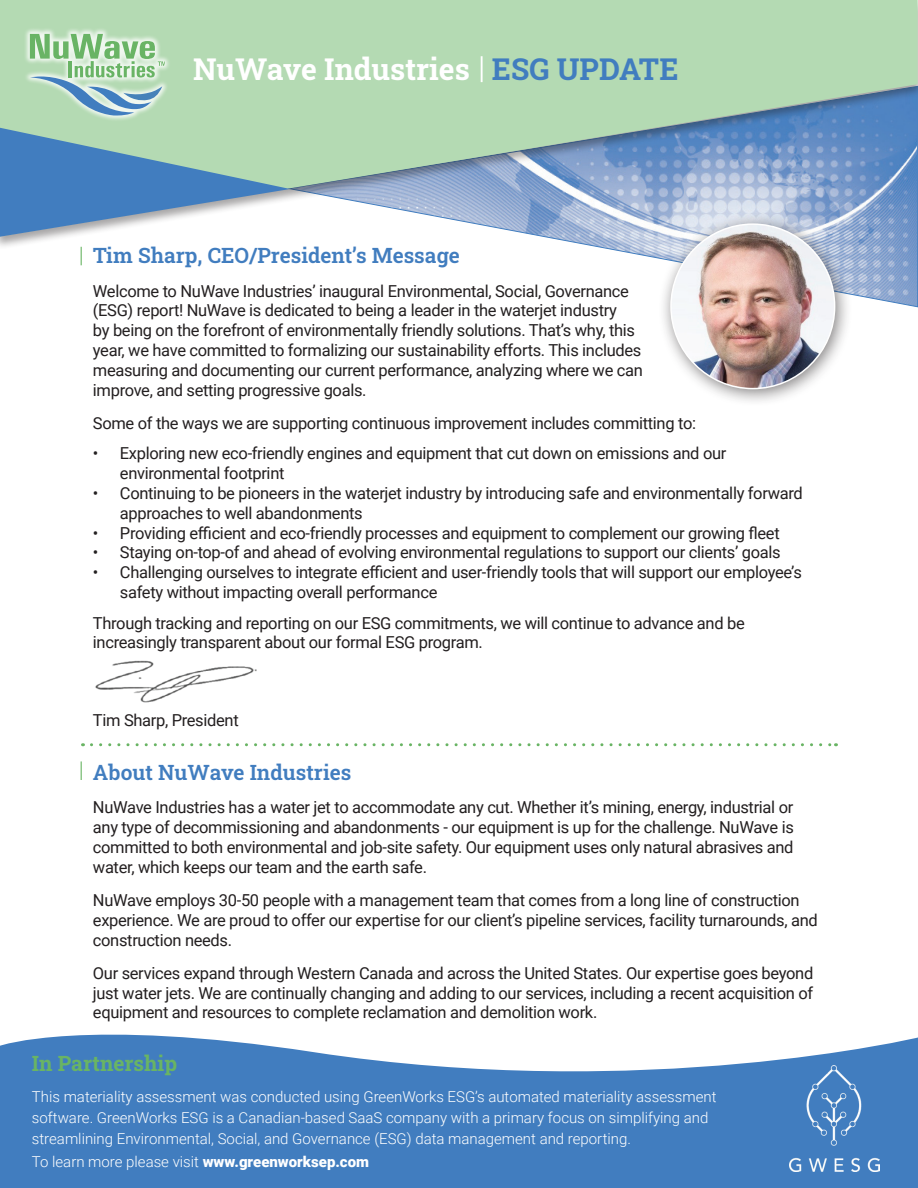
<style>
.page{position:relative;width:918px;height:1188px;background:#fff}
.page>*{position:absolute;margin:0;border:0;box-sizing:border-box;transform-origin:0 0}
.t1{font:700 30px "Roboto Slab";color:#fff}
.t2{font:600 21px "Roboto Slab";color:#417dbf}
.t3{font:700 21px "Roboto Slab";color:#69b464}
.t4{font:16.5px/19.8px "Roboto";letter-spacing:-.02em;color:#231f20}
.t5{font:300 15px/21px "Roboto";color:#fff}
.s1{color:#417dbf}
.s2{font-weight:900}
</style>
<div class="page">
<svg style="left:613px;top:250px;width:305px;height:58px"></svg>
<div style="left:0;top:0;width:918px;height:250px;background:#231f20;opacity:.4"></div>
<svg style="left:0;top:0;width:918px;height:236px;background:#a6c8bc"></svg>
<svg style="left:0;top:128px;width:290px;height:109px;background:#86aec5"></svg>
<img style="left:95px;top:660px;width:162px;height:43px">
<svg style="left:0;top:1034px;width:918px;height:154px;background:#5c8fc8"></svg>
<img style="left:789px;top:1065px;width:90px;height:106px">
<svg style="left:91px;top:743px;width:746px;height:3px"></svg>
<div style="left:23px;top:27px;width:148px;height:95px;background:#fff;opacity:.8"></div>
<svg style="left:30px;top:34px;width:134px;height:82px;background:#abd1b8"></svg>
<div style="left:658px;top:211px;width:195px;height:195px;background:#231f20;opacity:.55"></div>
<img style="left:671px;top:224px;width:164px;height:165px;border-radius:82px">
<hr style="left:481px;top:56px;width:2px;height:26px;background:#fff">
<svg style="left:81px;top:247px;width:1px;height:18px"></svg>
<svg style="left:81px;top:761px;width:1px;height:19px"></svg>
<h1 class="t1" style="left:193px;top:49px;width:487px">NuWave Industries <span class="s1">ESG UPDATE</span></h1>
<p class="t2" style="left:93px;top:241px;width:368px">Tim Sharp, CEO/President’s Message</p>
<p class="t4" style="left:93px;top:280px;width:551px">Welcome to NuWave Industries’ inaugural Environmental, Social, Governance (ESG) report! NuWave is dedicated to being a leader in the waterjet industry<br>by being on the forefront of environmentally friendly solutions. That’s why, this year, we have committed to formalizing our sustainability efforts. This includes measuring and documenting our current performance, analyzing where we can improve, and setting progressive goals.</p>
<p class="t4" style="left:93px;top:412px;width:605px">Some of the ways we are supporting continuous improvement includes committing to:</p>
<p class="t4" style="left:120px;top:443px;width:608px;text-indent:-27px">• Exploring new eco-friendly engines and equipment that cut down on emissions and our environmental footprint</p>
<p class="t4" style="left:120px;top:483px;width:684px;text-indent:-27px">• Continuing to be pioneers in the waterjet industry by introducing safe and environmentally forward approaches to well abandonments</p>
<p class="t4" style="left:93px;top:522px;width:688px">• Providing efficient and eco-friendly processes and equipment to complement our growing fleet</p>
<p class="t4" style="left:93px;top:542px;width:689px">• Staying on-top-of and ahead of evolving environmental regulations to support our clients’ goals</p>
<p class="t4" style="left:120px;top:562px;width:683px;text-indent:-27px">• Challenging ourselves to integrate efficient and user-friendly tools that will support our employee’s safety without impacting overall performance</p>
<p class="t4" style="left:93px;top:612px;width:653px">Through tracking and reporting on our ESG commitments, we will continue to advance and be increasingly transparent about our formal ESG program.</p>
<p class="t4" style="left:93px;top:709px;width:147px">Tim Sharp, President</p>
<p class="t2" style="left:93px;top:758px;width:260px">About NuWave Industries</p>
<p class="t4" style="left:93px;top:797px;width:702px;text-align:justify">NuWave Industries has a water jet to accommodate any cut. Whether it’s mining, energy, industrial or any type of decommissioning and abandonments - our equipment is up for the challenge. NuWave is committed to both environmental and job-site safety. Our equipment uses only natural abrasives and water, which keeps our team and the earth safe.</p>
<p class="t4" style="left:93px;top:890px;width:726px">NuWave employs 30-50 people with a management team that comes from a long line of construction experience. We are proud to offer our expertise for our client’s pipeline services, facility turnarounds, and construction needs.</p>
<p class="t4" style="left:93px;top:963px;width:722px;text-align:justify">Our services expand through Western Canada and across the United States. Our expertise goes beyond just water jets. We are continually changing and adding to our services, including a recent acquisition of equipment and resources to complete reclamation and demolition work.</p>
<p class="t3" style="left:32px;top:1049px;width:147px">In Partnership</p>
<p class="t5" style="left:32px;top:1086px;width:686px">This materiality assessment was conducted using GreenWorks ESG’s automated materiality assessment software. GreenWorks ESG is a Canadian-based SaaS company with a primary focus on simplifying and streamlining Environmental, Social, and Governance (ESG) data management and reporting.</p>
<p class="t5" style="left:32px;top:1150px;width:339px">To learn more please visit <span class="s2">www.greenworksep.com</span></p>
</div>
